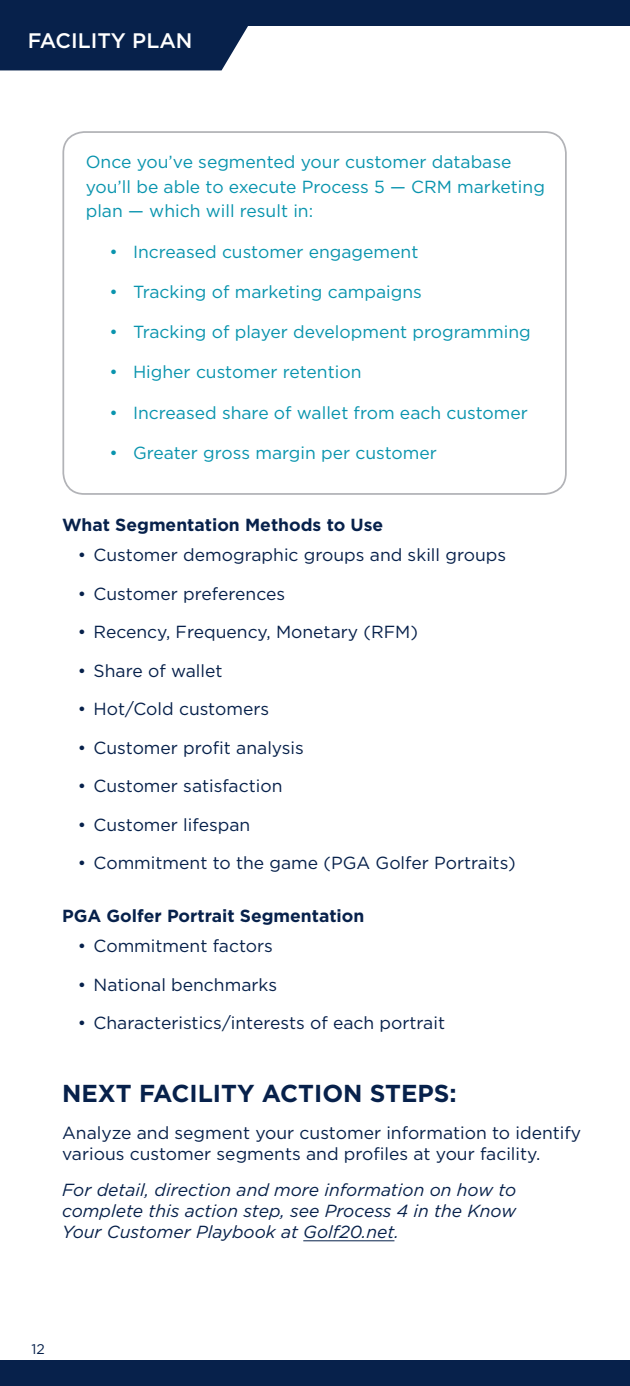
<style>
.page{position:relative;width:630px;height:1386px;background:#fff}
.page>*{position:absolute;margin:0;border:0;box-sizing:border-box;transform-origin:0 0}
.t1{font:700 24.5px "Gotham";color:#07214b}
.t2{font:500 21px "Gotham";color:#fff}
.t3{font:17.5px/21px "Gotham";color:#07214b}
.t4{font:17.5px/24.5px "Gotham";color:#0994ae}
.t5{font:italic 17.5px/21px "Gotham";color:#07214b;text-align:justify}
.t6{font:700 17.5px "Gotham";color:#07214b}
.t7{font:14px "Gotham";color:#07214b}
</style>
<div class="page">
<div style="left:0;top:25px;width:252px;height:45px;background:#07214b"></div>
<div style="left:0;top:0;width:630px;height:25px;background:#07214b"></div>
<div style="left:0;top:1361px;width:630px;height:25px;background:#07214b"></div>
<hr style="left:303px;top:1241px;width:91px;height:1px;background:#07214b">
<div style="left:62px;top:131px;width:505px;height:364px;border:2px solid #b2b3b7;border-radius:21px"></div>
<p class="t2" style="left:28px;top:27px;width:166px">FACILITY PLAN</p>
<p class="t4" style="left:86px;top:150px;width:461px">Once you’ve segmented your customer database you’ll be able to execute Process 5 — CRM marketing plan — which will result in:</p>
<p class="t4" style="left:109px;top:239px;width:311px">• I ncreased customer engagement</p>
<p class="t4" style="left:109px;top:279px;width:314px">• Tracking of marketing campaigns</p>
<p class="t4" style="left:109px;top:319px;width:423px">• Tracking of player development programming</p>
<p class="t4" style="left:109px;top:360px;width:254px">• Higher customer retention</p>
<p class="t4" style="left:109px;top:400px;width:420px">• I ncreased share of wallet from each customer</p>
<p class="t4" style="left:109px;top:440px;width:329px">• Greater gross margin per customer</p>
<p class="t6" style="left:62px;top:513px;width:323px">What Segmentation M ethods to Use</p>
<p class="t3" style="left:78px;top:544px;width:430px">• Customer demographic groups and skill groups</p>
<p class="t3" style="left:78px;top:583px;width:209px">• Customer preferences</p>
<p class="t3" style="left:78px;top:621px;width:342px">• Recency, Frequency, Monetary (RFM)</p>
<p class="t3" style="left:78px;top:660px;width:146px">• Share of wallet</p>
<p class="t3" style="left:78px;top:698px;width:193px">• Hot/Cold customers</p>
<p class="t3" style="left:78px;top:737px;width:228px">• Customer profit analysis</p>
<p class="t3" style="left:78px;top:775px;width:206px">• Customer satisfaction</p>
<p class="t3" style="left:78px;top:814px;width:174px">• Customer lifespan</p>
<p class="t3" style="left:78px;top:852px;width:439px">• Commitment to the game (PGA Golfer Portraits)</p>
<p class="t6" style="left:62px;top:904px;width:304px">PGA Golfer Portrait Segmentation</p>
<p class="t3" style="left:78px;top:935px;width:197px">• Commitment factors</p>
<p class="t3" style="left:78px;top:974px;width:201px">• National benchmarks</p>
<p class="t3" style="left:78px;top:1012px;width:369px">• Characteristics/interests of each portrait</p>
<h1 class="t1" style="left:62px;top:1077px;width:396px">N ext Facility Action Steps:</h1>
<p class="t3" style="left:62px;top:1122px;width:521px">Analyze and segment your customer information to identify various customer segments and profiles at your facility.</p>
<p class="t5" style="left:62px;top:1179px;width:456px">For detail, direction and more information on how to complete this action step, see Process 4 in the Know Your Customer Playbook at Golf20.net.</p>
<p class="t7" style="left:32px;top:1340px;width:15px">12</p>
</div>
